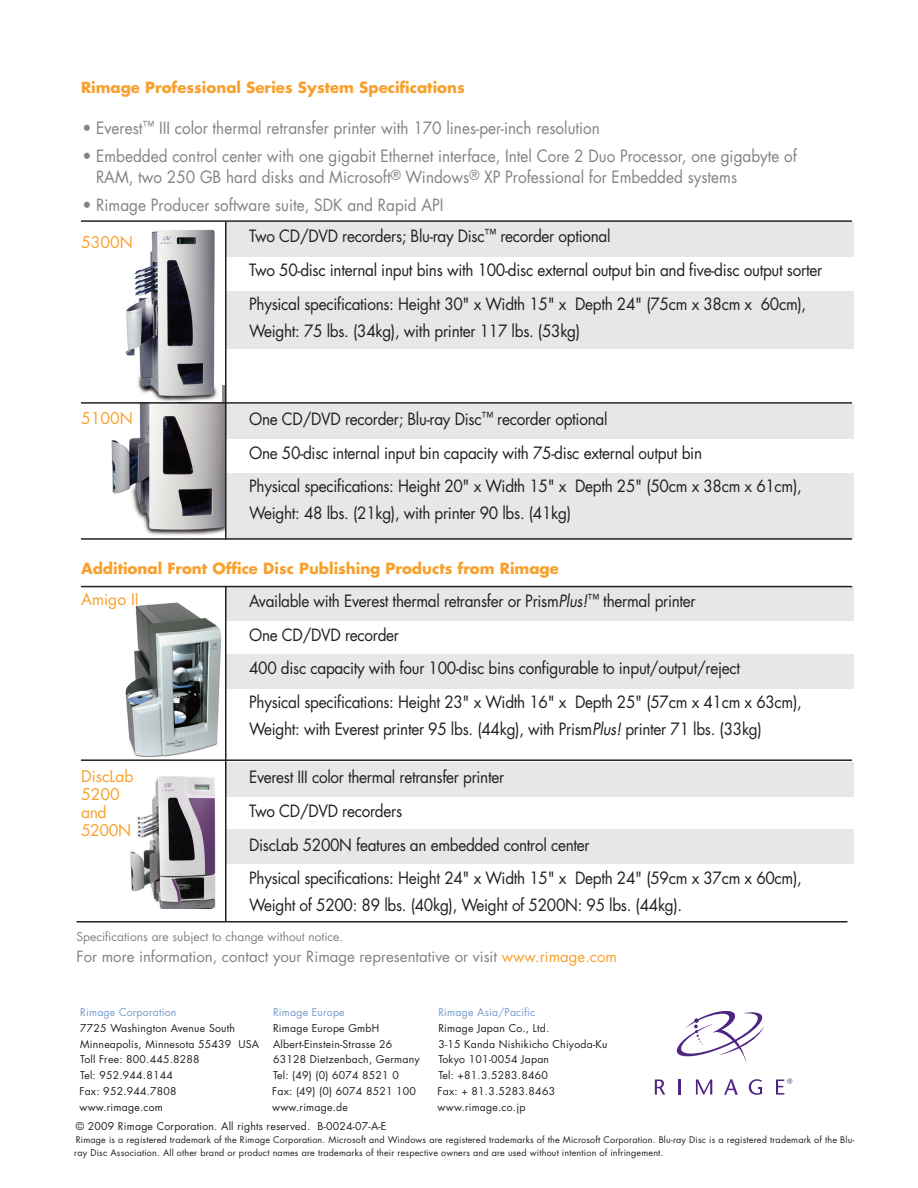
<style>
.page{position:relative;width:918px;height:1188px;background:#fff}
.page>*{position:absolute;margin:0;border:0;box-sizing:border-box;transform-origin:0 0}
.Intro_text_Gray{font:16.5px/27px "Futura";letter-spacing:-.02em;color:#231f20;scale:.93 1}
.Intro_text_Gray-2{font:16.5px/21px "Futura";color:#808285;scale:.93 1}
.t1{font:15.75px/18px "Futura";color:#f8a02d}
.t2{font:15.75px/18px "Futura";letter-spacing:-.025em;color:#f8a02d}
.t3{font:700 15px "Futura";color:#f8a02d}
.t4{font:15px "Futura";color:#808285}
.t5{font:12px "Futura";color:#808285}
.t6{font:10.5px "Futura";letter-spacing:.02em;color:#231f20}
.t7{font:10.5px "Futura";letter-spacing:.02em;color:#749bcc}
.t8{font:9px/12.8px "Futura";letter-spacing:.02em;color:#231f20}
.s1{font-style:italic}
.s2{color:#f8a02d}
</style>
<div class="page">
<img style="left:111px;top:386px;width:113px;height:150px">
<div style="left:225px;top:222px;width:629px;height:34px;background:#e6e7e9"></div>
<div style="left:225px;top:291px;width:629px;height:58px;background:#e6e7e9"></div>
<div style="left:225px;top:404px;width:629px;height:35px;background:#e6e7e9"></div>
<div style="left:225px;top:473px;width:629px;height:66px;background:#e6e7e9"></div>
<div style="left:225px;top:586px;width:629px;height:35px;background:#e6e7e9"></div>
<div style="left:225px;top:654px;width:629px;height:34px;background:#e6e7e9"></div>
<div style="left:225px;top:762px;width:629px;height:34px;background:#e6e7e9"></div>
<div style="left:225px;top:829px;width:629px;height:35px;background:#e6e7e9"></div>
<img style="left:125px;top:602px;width:96px;height:156px">
<img style="left:130px;top:776px;width:86px;height:133px">
<hr style="left:76px;top:921px;width:772px;height:1px;background:#231f20">
<img style="left:121px;top:229px;width:100px;height:173px">
<svg style="left:676px;top:1010px;width:89px;height:53px"></svg>
<svg style="left:655px;top:1079px;width:10px;height:16px"></svg>
<svg style="left:679px;top:1079px;width:2px;height:16px"></svg>
<svg style="left:696px;top:1079px;width:16px;height:16px"></svg>
<svg style="left:749px;top:1079px;width:13px;height:16px"></svg>
<svg style="left:724px;top:1079px;width:14px;height:16px"></svg>
<svg style="left:776px;top:1079px;width:16px;height:16px"></svg>
<hr style="left:81px;top:220px;width:771px;height:2px;background:#231f20">
<hr style="left:225px;top:222px;width:1px;height:318px;background:#231f20">
<hr style="left:81px;top:402px;width:771px;height:2px;background:#231f20">
<hr style="left:81px;top:586px;width:771px;height:1px;background:#231f20">
<hr style="left:225px;top:586px;width:1px;height:336px;background:#231f20">
<hr style="left:81px;top:759px;width:771px;height:2px;background:#231f20">
<hr style="left:81px;top:538px;width:771px;height:2px;background:#231f20">
<p class="t3" style="left:81px;top:77px;width:385px">Rimage Professional Series System Specifications</p>
<p class="Intro_text_Gray-2" style="left:82px;top:118px;width:558px">• Everest<sup>™</sup> III color thermal retransfer printer with 170 lines-per-inch resolution</p>
<p class="Intro_text_Gray-2" style="left:96px;top:146px;width:755px;text-indent:-14px">• Embedded control center with one gigabit Ethernet interface, Intel Core 2 Duo Processor, one gigabyte of<br>RAM, two 250 GB hard disks and Microsoft<sup>®</sup> Windows<sup>®</sup> XP Professional for Embedded systems</p>
<p class="Intro_text_Gray-2" style="left:82px;top:194px;width:390px">• Rimage Producer software suite, SDK and Rapid API</p>
<p class="t1" style="left:81px;top:234px;width:53px">5300N</p>
<p class="Intro_text_Gray" style="left:249px;top:223px;width:390px">Two CD/DVD recorders; Blu-ray Disc<sup>™</sup> recorder optional</p>
<p class="Intro_text_Gray" style="left:249px;top:257px;width:618px">Two 50-disc internal input bins with 100-disc external output bin and five-disc output sorter</p>
<p class="Intro_text_Gray" style="left:249px;top:290px;width:601px">Physical specifications: Height 30" x Width 15" x Depth 24" (75cm x 38cm x 60cm),<br>Weight: 75 lbs. (34kg), with printer 117 lbs. (53kg)</p>
<p class="Intro_text_Gray" style="left:249px;top:405px;width:387px">One CD/DVD recorder; Blu-ray Disc<sup>™</sup> recorder optional</p>
<p class="Intro_text_Gray" style="left:249px;top:439px;width:489px">One 50-disc internal input bin capacity with 75-disc external output bin</p>
<p class="Intro_text_Gray" style="left:249px;top:473px;width:596px">Physical specifications: Height 20" x Width 15" x Depth 25" (50cm x 38cm x 61cm),<br>Weight: 48 lbs. (21kg), with printer 90 lbs. (41kg)</p>
<p class="t3" style="left:81px;top:559px;width:479px">Additional Front Office Disc Publishing Products from Rimage</p>
<p class="Intro_text_Gray" style="left:249px;top:587px;width:482px">Available with Everest thermal retransfer or Prism<span class="s1">Plus!</span><sup>™</sup> thermal printer</p>
<p class="Intro_text_Gray" style="left:249px;top:621px;width:163px">One CD/DVD recorder</p>
<p class="Intro_text_Gray" style="left:249px;top:655px;width:529px">400 disc capacity with four 100-disc bins configurable to input/output/reject</p>
<p class="Intro_text_Gray" style="left:249px;top:689px;width:596px">Physical specifications: Height 23" x Width 16" x Depth 25" (57cm x 41cm x 63cm),<br>Weight: with Everest printer 95 lbs. (44kg), with Prism<span class="s1">Plus!</span> printer 71 lbs. (33kg)</p>
<p class="Intro_text_Gray" style="left:249px;top:764px;width:276px">Everest III color thermal retransfer printer</p>
<p class="Intro_text_Gray" style="left:249px;top:797px;width:166px">Two CD/DVD recorders</p>
<p class="Intro_text_Gray" style="left:249px;top:831px;width:368px">DiscLab 5200N features an embedded control center</p>
<p class="Intro_text_Gray" style="left:249px;top:865px;width:596px">Physical specifications: Height 24" x Width 15" x Depth 24" (59cm x 37cm x 60cm),<br>Weight of 5200: 89 lbs. (40kg), Weight of 5200N: 95 lbs. (44kg).</p>
<p class="t1" style="left:81px;top:409px;width:53px">5100N</p>
<p class="t1" style="left:81px;top:590px;width:59px">Amigo II</p>
<p class="t1" style="left:81px;top:767px;width:54px">DiscLab<br>5200</p>
<p class="t2" style="left:81px;top:803px;width:52px">and<br>5200N</p>
<p class="t5" style="left:76px;top:929px;width:268px">Specifications are subject to change without notice.</p>
<p class="t4" style="left:76px;top:947px;width:542px">For more information, contact your Rimage representative or visit <span class="s2">www.rimage.com</span></p>
<p class="t7" style="left:80px;top:1006px;width:98px">Rimage Corporation</p>
<p class="t6" style="left:80px;top:1021px;width:156px">7725 Washington Avenue South</p>
<p class="t6" style="left:80px;top:1037px;width:181px">Minneapolis, Minnesota 55439 USA</p>
<p class="t6" style="left:80px;top:1053px;width:121px">Toll Free: 800.445.8288</p>
<p class="t6" style="left:80px;top:1069px;width:94px">Tel: 952.944.8144</p>
<p class="t6" style="left:80px;top:1084px;width:99px">Fax: 952.944.7808</p>
<p class="t6" style="left:80px;top:1100px;width:85px">www.rimage.com</p>
<p class="t7" style="left:273px;top:1006px;width:73px">Rimage Europe</p>
<p class="t6" style="left:273px;top:1021px;width:108px">Rimage Europe GmbH</p>
<p class="t6" style="left:273px;top:1037px;width:121px">Albert-Einstein-Strasse 26</p>
<p class="t6" style="left:273px;top:1053px;width:148px">63128 Dietzenbach, Germany</p>
<p class="t6" style="left:273px;top:1069px;width:127px">Tel: (49) (0) 6074 8521 0</p>
<p class="t6" style="left:272px;top:1084px;width:145px">Fax: (49) (0) 6074 8521 100</p>
<p class="t6" style="left:272px;top:1100px;width:77px">www.rimage.de</p>
<p class="t7" style="left:438px;top:1006px;width:98px">Rimage Asia/Pacific</p>
<p class="t6" style="left:438px;top:1021px;width:112px">Rimage Japan Co., Ltd.</p>
<p class="t6" style="left:438px;top:1037px;width:171px">3-15 Kanda Nishikicho Chiyoda-Ku</p>
<p class="t6" style="left:438px;top:1053px;width:112px">Tokyo 101-0054 Japan</p>
<p class="t6" style="left:438px;top:1069px;width:111px">Tel: +81.3.5283.8460</p>
<p class="t6" style="left:438px;top:1084px;width:119px">Fax: + 81.3.5283.8463</p>
<p class="t6" style="left:438px;top:1100px;width:89px">www.rimage.co.jp</p>
<p class="t6" style="left:76px;top:1120px;width:312px">© 2009 Rimage Corporation. All rights reserved. B-0024-07-A-E</p>
<p class="t8" style="left:74px;top:1134px;width:782px">Rimage is a registered trademark of the Rimage Corporation. Microsoft and Windows are registered trademarks of the Microsoft Corporation. Blu-ray Disc is a registered trademark of the Blu&shy;ray Disc Association. All other brand or product names are trademarks of their respective owners and are used without intention of infringement.</p>
</div>
